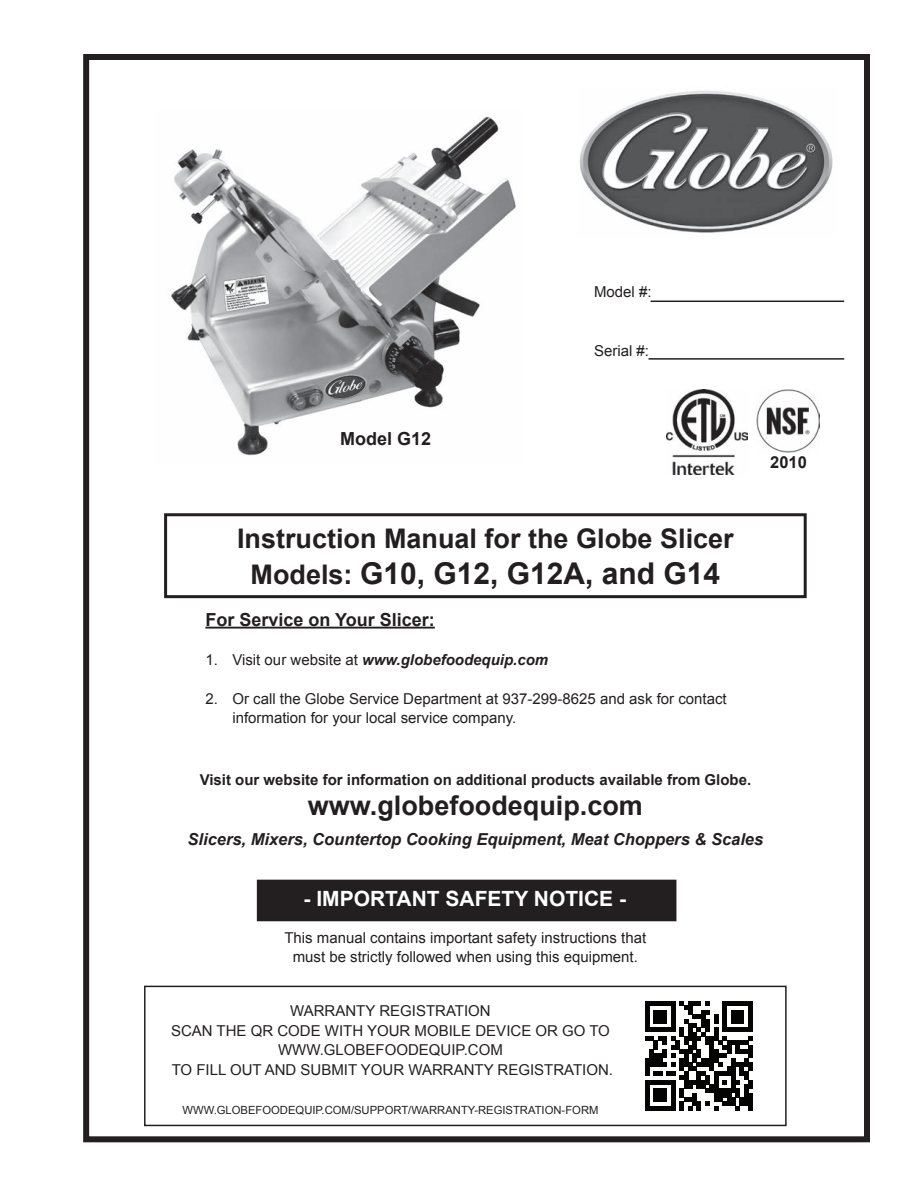
<style>
.page{position:relative;width:918px;height:1188px;background:#fff}
.page>*{position:absolute;margin:0;border:0;box-sizing:border-box;transform-origin:0 0}
.t1{font:700 30px "Arial";color:#231f20}
.t2{font:700 27px "Arial";color:#231f20}
.t3{font:700 21px "Arial";color:#fff}
.t4{font:700 18px "Arial";color:#231f20}
.t5{font:italic 700 16.5px "Arial";color:#231f20}
.t6{font:700 16.5px "Arial";color:#231f20}
.t7{font:15px/19.5px "Arial";color:#231f20;text-align:center}
.t8{font:700 15px "Arial";color:#231f20}
.t9{font:italic 700 15px "Arial";color:#231f20}
.t10{font:11.25px "Arial";color:#231f20}
.s1{font-size:27px}
.s2{font-weight:400;font-style:normal}
</style>
<div class="page">
<div style="left:83px;top:54px;width:787px;height:1088px;border:6px solid #231f20"></div>
<div style="left:164px;top:513px;width:643px;height:85px;border:3px solid #231f20"></div>
<img style="left:757px;top:390px;width:62px;height:62px">
<hr style="left:205px;top:627px;width:230px;height:2px;background:#231f20">
<div style="left:258px;top:880px;width:418px;height:41px;background:#231f20"></div>
<hr style="left:651px;top:301px;width:193px;height:1px;background:#231f20">
<hr style="left:649px;top:358px;width:195px;height:2px;background:#231f20">
<img style="left:667px;top:390px;width:80px;height:85px">
<img style="left:171px;top:116px;width:345px;height:340px">
<svg style="left:645px;top:1001px;width:108px;height:109px"></svg>
<div style="left:144px;top:986px;width:643px;height:140px;border:2px solid #231f20"></div>
<img style="left:579px;top:90px;width:254px;height:143px">
<p class="t7" style="left:594px;top:283px;width:59px">Model #:</p>
<p class="t4" style="left:340px;top:427px;width:93px">Model G12</p>
<p class="t7" style="left:594px;top:341px;width:57px">Serial #:</p>
<h2 class="t2" style="left:237px;top:520px;width:498px">Instruction Manual for the Globe Slicer</h2>
<h1 class="t1" style="left:251px;top:553px;width:471px"><span class="s1">Models:</span> G10, G12, G12A, and G14</h1>
<p class="t4" style="left:205px;top:607px;width:231px">For Service on Your Slicer:</p>
<p class="t9" style="left:205px;top:649px;width:344px"><span class="s2">1. Visit our website at</span> www.globefoodequip.com</p>
<p class="t7" style="left:232px;top:689px;width:496px;text-align:left;text-indent:-27px">2. Or call the Globe Service Department at 937-299-8625 and ask for contact information for your local service company.</p>
<p class="t6" style="left:770px;top:451px;width:38px">2010</p>
<p class="t8" style="left:200px;top:770px;width:553px">Visit our website for information on additional products available from Globe.</p>
<h2 class="t2" style="left:308px;top:787px;width:337px">www.globefoodequip.com</h2>
<p class="t5" style="left:188px;top:828px;width:577px">Slicers, Mixers, Countertop Cooking Equipment, Meat Choppers &amp; Scales</p>
<h3 class="t3" style="left:304px;top:885px;width:324px">- IMPORTANT SAFETY NOTICE -</h3>
<p class="t7" style="left:284px;top:928px;width:363px">This manual contains important safety instructions that must be strictly followed when using this equipment.</p>
<p class="t7" style="left:171px;top:1001px;width:444px">WARRANTY REGISTRATION<br>SCAN THE QR CODE WITH YOUR MOBILE DEVICE OR GO TO WWW.GLOBEFOODEQUIP.COM<br>TO FILL OUT AND SUBMIT YOUR WARRANTY REGISTRATION.</p>
<p class="t10" style="left:182px;top:1102px;width:418px">WWW.GLOBEFOODEQUIP.COM/SUPPORT/WARRANTY-REGISTRATION-FORM</p>
</div>
